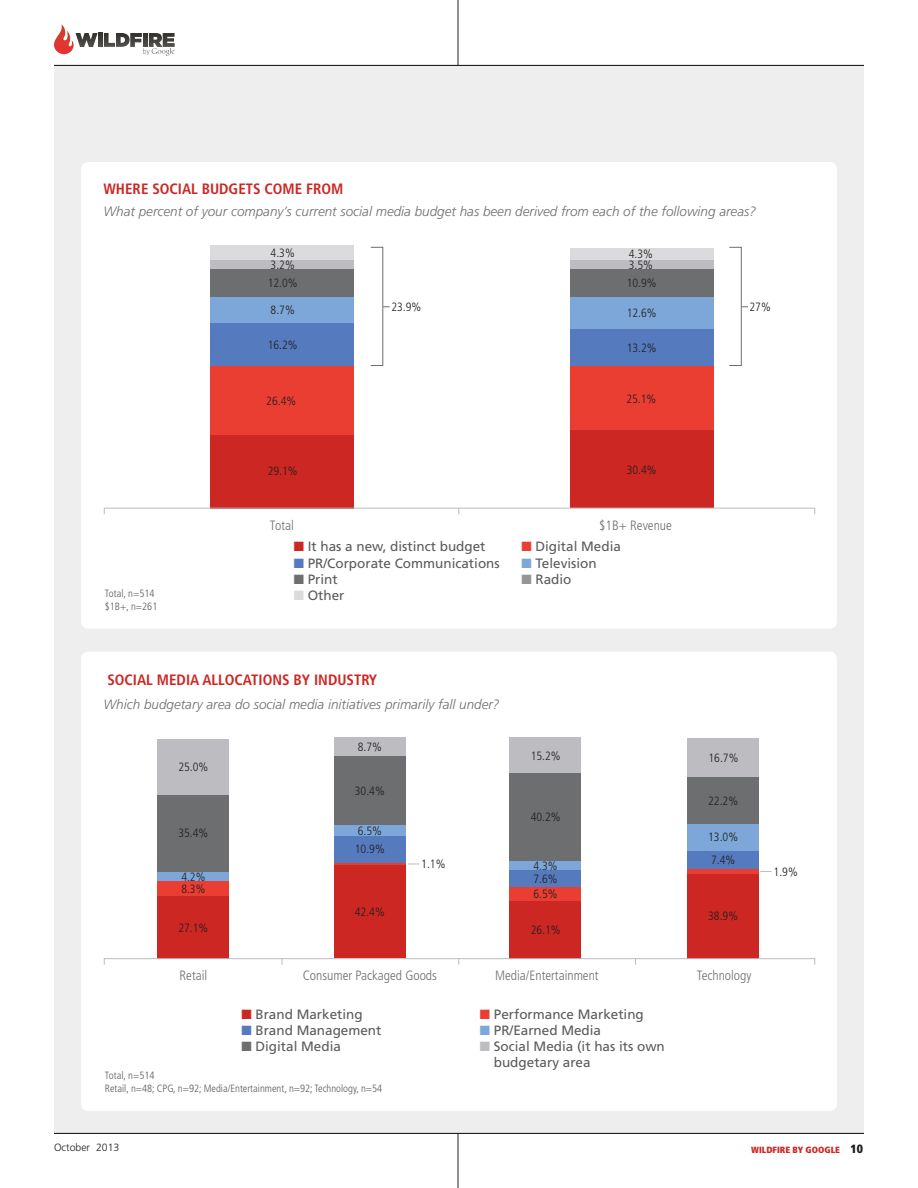
<style>
.page{position:relative;width:918px;height:1188px;background:#fff}
.page>*{position:absolute;margin:0;border:0;box-sizing:border-box;transform-origin:0 0}
.t1{font:700 condensed 15px "Frutiger";color:#cc2723}
.t2{font:13.5px/16.2px "Frutiger";color:#5b5b5b}
.t3{font:italic 300 13.5px "Frutiger";color:#6d6e70}
.t4{font:300 condensed 13.5px "Frutiger";color:#6d6e70}
.t5{font:300 condensed 12px "Frutiger";color:#231f20}
.t6{font:300 condensed 10.5px/12.6px "Frutiger";color:#5b5b5b}
.t7{font:300 10.5px "Frutiger";color:#231f20}
.t8{font:900 condensed 9px "Frutiger";color:#cc2723}
.s1{color:#cc2723}
.s2{color:#557bbe}
.s3{color:#6d6e70}
.s4{color:#dbdadc}
.s5{color:#eb3e33}
.s6{color:#7ca7d8}
.s7{color:#939597}
.s8{color:#bcbcc1}
.s9{font-size:12px;color:#231f20}
</style>
<div class="page">
<div style="left:54px;top:66px;width:810px;height:1068px;background:#eeeeef"></div>
<hr style="left:458px;top:0;width:1px;height:66px;background:#231f20">
<hr style="left:458px;top:1134px;width:1px;height:54px;background:#231f20">
<hr style="left:54px;top:1133px;width:810px;height:1px;background:#231f20">
<hr style="left:54px;top:65px;width:810px;height:1px;background:#231f20">
<svg style="left:54px;top:24px;width:44px;height:30px"></svg>
<svg style="left:98px;top:33px;width:5px;height:14px"></svg>
<svg style="left:104px;top:33px;width:72px;height:23px"></svg>
<div style="left:81px;top:652px;width:756px;height:459px;background:#fff;border-radius:8px"></div>
<div style="left:688px;top:873px;width:71px;height:85px;background:#cc2723"></div>
<div style="left:510px;top:900px;width:71px;height:58px;background:#cc2723"></div>
<div style="left:334px;top:865px;width:71px;height:93px;background:#cc2723"></div>
<div style="left:158px;top:896px;width:71px;height:62px;background:#cc2723"></div>
<hr style="left:688px;top:869px;width:71px;height:4px;background:#eb3e33">
<div style="left:510px;top:887px;width:71px;height:14px;background:#eb3e33"></div>
<hr style="left:334px;top:862px;width:71px;height:3px;background:#eb3e33">
<div style="left:158px;top:880px;width:71px;height:16px;background:#eb3e33"></div>
<div style="left:688px;top:851px;width:71px;height:18px;background:#557bbe"></div>
<div style="left:510px;top:870px;width:71px;height:17px;background:#557bbe"></div>
<div style="left:334px;top:835px;width:71px;height:27px;background:#557bbe"></div>
<div style="left:688px;top:823px;width:71px;height:28px;background:#7ca7d8"></div>
<div style="left:510px;top:860px;width:71px;height:10px;background:#7ca7d8"></div>
<div style="left:334px;top:825px;width:71px;height:10px;background:#7ca7d8"></div>
<div style="left:158px;top:870px;width:71px;height:10px;background:#7ca7d8"></div>
<div style="left:688px;top:777px;width:71px;height:47px;background:#6d6e70"></div>
<div style="left:158px;top:793px;width:71px;height:78px;background:#6d6e70"></div>
<div style="left:334px;top:756px;width:71px;height:69px;background:#6d6e70"></div>
<div style="left:510px;top:773px;width:71px;height:87px;background:#6d6e70"></div>
<div style="left:158px;top:739px;width:71px;height:55px;background:#bcbcc1"></div>
<div style="left:510px;top:738px;width:71px;height:35px;background:#bcbcc1"></div>
<div style="left:688px;top:738px;width:71px;height:39px;background:#bcbcc1"></div>
<div style="left:334px;top:738px;width:71px;height:18px;background:#bcbcc1"></div>
<svg style="left:760px;top:871px;width:12px;height:1px"></svg>
<div style="left:104px;top:958px;width:711px;height:7px;border:1px solid #bcbcc1"></div>
<div style="left:81px;top:162px;width:756px;height:467px;background:#fff;border-radius:8px"></div>
<div style="left:210px;top:434px;width:144px;height:74px;background:#cc2723"></div>
<div style="left:210px;top:366px;width:144px;height:68px;background:#eb3e33"></div>
<div style="left:570px;top:366px;width:144px;height:65px;background:#eb3e33"></div>
<div style="left:210px;top:323px;width:144px;height:43px;background:#557bbe"></div>
<div style="left:570px;top:329px;width:144px;height:37px;background:#557bbe"></div>
<div style="left:210px;top:296px;width:144px;height:27px;background:#7ca7d8"></div>
<div style="left:570px;top:296px;width:144px;height:33px;background:#7ca7d8"></div>
<div style="left:210px;top:269px;width:144px;height:27px;background:#6d6e70"></div>
<div style="left:570px;top:269px;width:144px;height:27px;background:#6d6e70"></div>
<div style="left:210px;top:260px;width:144px;height:9px;background:#bcbcc1"></div>
<div style="left:570px;top:260px;width:144px;height:9px;background:#bcbcc1"></div>
<div style="left:210px;top:245px;width:144px;height:15px;background:#dbdadc"></div>
<div style="left:570px;top:248px;width:144px;height:12px;background:#dbdadc"></div>
<div style="left:570px;top:431px;width:144px;height:77px;background:#cc2723"></div>
<div style="left:104px;top:508px;width:711px;height:7px;border:1px solid #bcbcc1"></div>
<div style="left:370px;top:247px;width:13px;height:119px;border:1px solid #6d6e70"></div>
<div style="left:729px;top:247px;width:13px;height:119px;border:1px solid #6d6e70"></div>
<p class="t1" style="left:104px;top:180px;width:22px">WHERE</p>
<p class="t1" style="left:152px;top:180px;width:9px">SOCIAL</p>
<p class="t1" style="left:202px;top:180px;width:45px">BUDGETS</p>
<p class="t1" style="left:264px;top:180px;width:80px">COME FROM</p>
<p class="t3" style="left:104px;top:204px;width:654px">What percent of your company’s current social media budget has been derived from each of the following areas?</p>
<p class="t5" style="left:271px;top:246px;width:26px">4.3%</p>
<p class="t5" style="left:271px;top:258px;width:26px">3.2%</p>
<p class="t5" style="left:629px;top:247px;width:26px">4.3%</p>
<p class="t5" style="left:629px;top:258px;width:26px">3.5%</p>
<p class="t5" style="left:268px;top:276px;width:31px">12.0%</p>
<p class="t5" style="left:627px;top:276px;width:31px">10.9%</p>
<p class="t5" style="left:271px;top:303px;width:26px">8.7%</p>
<p class="t5" style="left:391px;top:300px;width:31px">23.9%</p>
<p class="t5" style="left:750px;top:300px;width:23px">27%</p>
<p class="t5" style="left:627px;top:306px;width:31px">12.6%</p>
<p class="t5" style="left:268px;top:338px;width:31px">16.2%</p>
<p class="t5" style="left:627px;top:341px;width:31px">13.2%</p>
<p class="t5" style="left:266px;top:394px;width:31px">26.4%</p>
<p class="t5" style="left:626px;top:392px;width:31px">25.1%</p>
<p class="t5" style="left:268px;top:464px;width:31px">29.1%</p>
<p class="t5" style="left:627px;top:463px;width:31px">30.4%</p>
<p class="t6" style="left:105px;top:587px;width:54px">Total, n=514 $1B+, n=261</p>
<p class="t4" style="left:270px;top:517px;width:26px">Total</p>
<p class="t4" style="left:599px;top:517px;width:74px">$1B+ Revenue</p>
<p class="t2" style="left:294px;top:539px;width:193px"><span class="s1">■</span> It has a new, distinct budget</p>
<p class="t2" style="left:294px;top:555px;width:208px"><span class="s2">■</span> PR/Corporate Communications</p>
<p class="t2" style="left:294px;top:571px;width:46px"><span class="s3">■</span> Print</p>
<p class="t2" style="left:294px;top:587px;width:52px"><span class="s4">■</span> Other</p>
<p class="t2" style="left:521px;top:539px;width:101px"><span class="s5">■</span> Digital Media</p>
<p class="t2" style="left:521px;top:555px;width:77px"><span class="s6">■</span> Television</p>
<p class="t2" style="left:521px;top:571px;width:52px"><span class="s7">■</span> Radio</p>
<p class="t1" style="left:107px;top:671px;width:271px">SOCIAL MEDIA ALLOCATIONS BY INDUSTRY</p>
<p class="t3" style="left:104px;top:696px;width:398px">Which budgetary area do social media initiatives primarily fall under?</p>
<p class="t5" style="left:178px;top:761px;width:31px">25.0%</p>
<p class="t5" style="left:178px;top:826px;width:31px">35.4%</p>
<p class="t5" style="left:181px;top:870px;width:26px">4.2%</p>
<p class="t5" style="left:181px;top:882px;width:26px">8.3%</p>
<p class="t5" style="left:178px;top:921px;width:31px">27.1%</p>
<p class="t5" style="left:358px;top:740px;width:26px">8.7%</p>
<p class="t5" style="left:355px;top:784px;width:31px">30.4%</p>
<p class="t5" style="left:358px;top:824px;width:26px">6.5%</p>
<p class="t5" style="left:355px;top:842px;width:31px">10.9%</p>
<p class="t5" style="left:355px;top:905px;width:31px">42.4%</p>
<p class="t5" style="left:421px;top:857px;width:26px">1.1%</p>
<p class="t5" style="left:531px;top:749px;width:31px">15.2%</p>
<p class="t5" style="left:709px;top:751px;width:31px">16.7%</p>
<p class="t5" style="left:531px;top:810px;width:31px">40.2%</p>
<p class="t5" style="left:534px;top:859px;width:26px">4.3%</p>
<p class="t5" style="left:534px;top:872px;width:26px">7.6%</p>
<p class="t5" style="left:534px;top:887px;width:26px">6.5%</p>
<p class="t5" style="left:531px;top:923px;width:31px">26.1%</p>
<p class="t5" style="left:708px;top:794px;width:31px">22.2%</p>
<p class="t5" style="left:708px;top:831px;width:31px">13.0%</p>
<p class="t5" style="left:711px;top:853px;width:26px">7.4%</p>
<p class="t5" style="left:708px;top:909px;width:31px">38.9%</p>
<p class="t4" style="left:180px;top:968px;width:29px">Retail</p>
<p class="t4" style="left:303px;top:968px;width:136px">Consumer Packaged Goods</p>
<p class="t4" style="left:495px;top:968px;width:105px">Media/Entertainment</p>
<p class="t4" style="left:697px;top:968px;width:56px">Technology</p>
<p class="t2" style="left:241px;top:1006px;width:123px"><span class="s1">■</span> Brand Marketing</p>
<p class="t2" style="left:241px;top:1022px;width:142px"><span class="s2">■</span> Brand Management</p>
<p class="t2" style="left:241px;top:1038px;width:101px"><span class="s3">■</span> Digital Media</p>
<p class="t6" style="left:105px;top:1069px;width:279px">Total, n=514<br>Retail, n=48; CPG, n=92; Media/Entertainment, n=92; Technology, n=54</p>
<p class="t2" style="left:480px;top:1006px;width:166px"><span class="s5">■</span> Performance Marketing</p>
<p class="t2" style="left:480px;top:1022px;width:123px"><span class="s6">■</span> PR/Earned Media</p>
<p class="t2" style="left:494px;top:1038px;width:173px;text-indent:-14px"><span class="s8">■</span> Social Media (it has its own budgetary area</p>
<p class="t5" style="left:774px;top:865px;width:26px">1.9%</p>
<p class="t7" style="left:54px;top:1141px;width:67px">October 2013</p>
<p class="t8" style="left:751px;top:1144px;width:113px">WILDFIRE BY GOOGLE <span class="s9">10</span></p>
</div>
